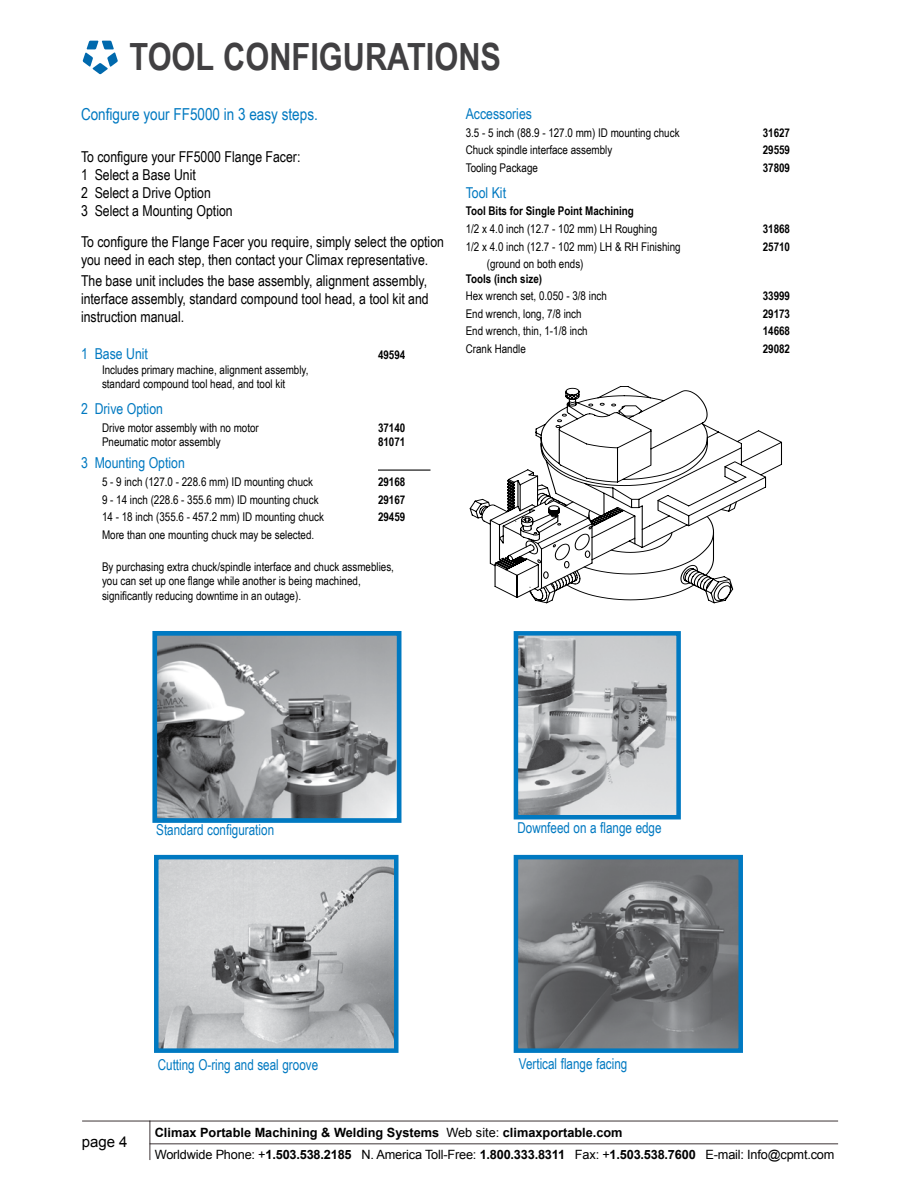
<style>
.page{position:relative;width:918px;height:1188px;background:#fff}
.page>*{position:absolute;margin:0;border:0;box-sizing:border-box;transform-origin:0 0}
.t1{font:700 37.5px "Arial Narrow";color:#414042}
.t2{font:16.5px "Arial Narrow";color:#0079c1}
.t3{font:15px/18px "Arial Narrow";color:#000}
.t4{font:15px "Arial Narrow";color:#0079c1;scale:.95 1}
.t5{font:15px "Arial Narrow";color:#0079c1}
.t6{font:15px "Arial";color:#000}
.t7{font:700 12.75px/22px "Arial";color:#000}
.t8{font:12px/14.4px "Arial Narrow";color:#000}
.t9{font:700 12px "Arial Narrow";color:#000}
.s1{font-weight:400}
</style>
<div class="page">
<hr style="left:82px;top:1120px;width:756px;height:2px;background:#7e7879">
<hr style="left:149px;top:1121px;width:2px;height:39px;background:#7e7879">
<hr style="left:150px;top:1143px;width:688px;height:2px;background:#7e7879">
<svg style="left:83px;top:41px;width:35px;height:33px"></svg>
<hr style="left:378px;top:470px;width:52px;height:1px;background:#000">
<img style="left:519px;top:860px;width:219px;height:188px">
<div style="left:514px;top:855px;width:229px;height:198px;border:4px solid #0079c1"></div>
<img style="left:519px;top:636px;width:157px;height:178px">
<div style="left:514px;top:631px;width:167px;height:188px;border:4px solid #0079c1"></div>
<img style="left:159px;top:860px;width:235px;height:188px">
<div style="left:154px;top:855px;width:245px;height:198px;border:4px solid #0079c1"></div>
<img style="left:158px;top:637px;width:237px;height:180px">
<div style="left:152px;top:631px;width:249px;height:192px;border:5px solid #0079c1"></div>
<svg style="left:469px;top:386px;width:313px;height:212px"></svg>
<svg style="left:529px;top:484px;width:208px;height:120px"></svg>
<h1 class="t1" style="left:129px;top:29px;width:373px">TOOL CONFIGURATIONS</h1>
<h2 class="t2" style="left:81px;top:102px;width:238px">Configure your FF5000 in 3 easy steps.</h2>
<p class="t3" style="left:81px;top:148px;width:221px">To configure your FF5000 Flange Facer:<br>1 Select a Base Unit<br>2 Select a Drive Option<br>3 Select a Mounting Option</p>
<p class="t3" style="left:81px;top:232px;width:365px">To configure the Flange Facer you require, simply select the option you need in each step, then contact your Climax representative.</p>
<p class="t3" style="left:81px;top:271px;width:349px;text-align:justify">The base unit includes the base assembly, alignment assembly, interface assembly, standard compound tool head, a tool kit and instruction manual.</p>
<p class="t5" style="left:81px;top:343px;width:69px">1 Base Unit</p>
<p class="t9" style="left:378px;top:346px;width:29px">49594</p>
<p class="t8" style="left:102px;top:362px;width:208px">Includes primary machine, alignment assembly, standard compound tool head, and tool kit</p>
<p class="t5" style="left:81px;top:398px;width:84px">2 Drive Option</p>
<p class="t8" style="left:102px;top:420px;width:158px">Drive motor assembly with no motor</p>
<p class="t9" style="left:378px;top:418px;width:29px">37140</p>
<p class="t8" style="left:102px;top:434px;width:120px">Pneumatic motor assembly</p>
<p class="t9" style="left:378px;top:433px;width:29px">81071</p>
<p class="t5" style="left:81px;top:452px;width:105px">3 Mounting Option</p>
<p class="t8" style="left:102px;top:474px;width:213px">5 - 9 inch (127.0 - 228.6 mm) ID mounting chuck</p>
<p class="t9" style="left:378px;top:473px;width:29px">29168</p>
<p class="t8" style="left:102px;top:492px;width:218px">9 - 14 inch (228.6 - 355.6 mm) ID mounting chuck</p>
<p class="t9" style="left:378px;top:490px;width:29px">29167</p>
<p class="t8" style="left:102px;top:510px;width:224px">14 - 18 inch (355.6 - 457.2 mm) ID mounting chuck</p>
<p class="t9" style="left:378px;top:508px;width:29px">29459</p>
<p class="t8" style="left:102px;top:527px;width:214px">More than one mounting chuck may be selected.</p>
<p class="t8" style="left:102px;top:559px;width:294px">By purchasing extra chuck/spindle interface and chuck assmeblies, you can set up one flange while another is being machined, significantly reducing downtime in an outage).</p>
<p class="t5" style="left:466px;top:103px;width:68px">Accessories</p>
<p class="t8" style="left:466px;top:125px;width:215px">3.5 - 5 inch (88.9 - 127.0 mm) ID mounting chuck</p>
<p class="t9" style="left:763px;top:123px;width:29px">31627</p>
<p class="t8" style="left:466px;top:142px;width:148px">Chuck spindle interface assembly</p>
<p class="t9" style="left:763px;top:141px;width:29px">29559</p>
<p class="t8" style="left:466px;top:160px;width:74px">Tooling Package</p>
<p class="t9" style="left:763px;top:159px;width:29px">37809</p>
<p class="t5" style="left:466px;top:181px;width:42px">Tool Kit</p>
<p class="t9" style="left:466px;top:202px;width:170px">Tool Bits for Single Point Machining</p>
<p class="t8" style="left:466px;top:221px;width:193px">1/2 x 4.0 inch (12.7 - 102 mm) LH Roughing</p>
<p class="t9" style="left:763px;top:220px;width:29px">31868</p>
<p class="t8" style="left:466px;top:239px;width:216px">1/2 x 4.0 inch (12.7 - 102 mm) LH &amp; RH Finishing</p>
<p class="t9" style="left:763px;top:237px;width:29px">25710</p>
<p class="t8" style="left:487px;top:256px;width:98px">(ground on both ends)</p>
<p class="t9" style="left:466px;top:269px;width:78px">Tools (inch size)</p>
<p class="t8" style="left:466px;top:288px;width:143px">Hex wrench set, 0.050 - 3/8 inch</p>
<p class="t9" style="left:763px;top:287px;width:29px">33999</p>
<p class="t8" style="left:466px;top:306px;width:117px">End wrench, long, 7/8 inch</p>
<p class="t9" style="left:763px;top:305px;width:29px">29173</p>
<p class="t8" style="left:466px;top:324px;width:123px">End wrench, thin, 1-1/8 inch</p>
<p class="t9" style="left:763px;top:322px;width:29px">14668</p>
<p class="t8" style="left:466px;top:341px;width:62px">Crank Handle</p>
<p class="t9" style="left:763px;top:340px;width:29px">29082</p>
<p class="t4" style="left:156px;top:819px;width:126px">Standard configuration</p>
<p class="t4" style="left:517px;top:817px;width:153px">Downfeed on a flange edge</p>
<p class="t6" style="left:82px;top:1132px;width:47px">page 4</p>
<p class="t4" style="left:158px;top:1054px;width:170px">Cutting O-ring and seal groove</p>
<p class="t4" style="left:519px;top:1052px;width:116px">Vertical flange facing</p>
<p class="t7" style="left:155px;top:1122px;width:681px">Climax Portable Machining &amp; Welding Systems <span class="s1">Web site:</span> climaxportable.com<br><span class="s1">Worldwide Phone: +</span>1.503.538.2185 <span class="s1">N. America Toll-Free:</span> 1.800.333.8311 <span class="s1">Fax: +</span>1.503.538.7600 <span class="s1">E-mail: Info@cpmt.com</span></p>
</div>
